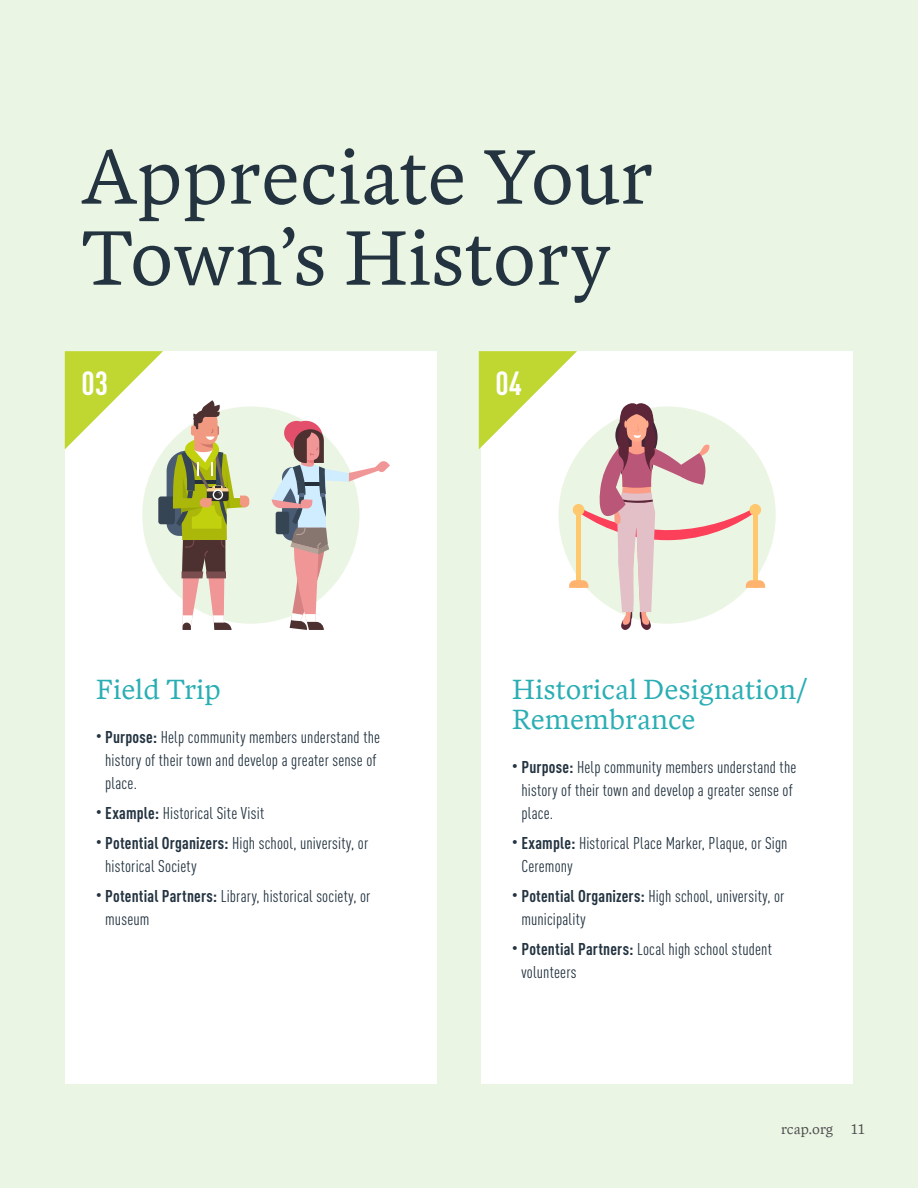
<style>
.page{position:relative;width:918px;height:1188px;background:#ebf5e3}
.page>*{position:absolute;margin:0;border:0;box-sizing:border-box;transform-origin:0 0}
.t1{font:83.25px/81px "Blanco";color:#233340}
.t2{font:700 condensed 33px "DINOT";color:#fff}
.t3{font:30px/30px "Blanco";color:#2aaeb4}
.t4{font:condensed 16.8px/22.8px "DINOT";letter-spacing:.01em;color:#233340}
.t5{font:15px "Blanco";color:#4d4d4f}
.s1{font-weight:700}
</style>
<div class="page">
<div style="left:65px;top:351px;width:372px;height:733px;background:#fff"></div>
<div style="left:481px;top:351px;width:372px;height:733px;background:#fff"></div>
<div style="left:142px;top:406px;width:217px;height:218px;background:#ebf5e3;border-radius:50%"></div>
<svg style="left:272px;top:421px;width:118px;height:209px"></svg>
<svg style="left:65px;top:351px;width:184px;height:279px"></svg>
<svg style="left:479px;top:351px;width:286px;height:279px"></svg>
<h1 class="t1" style="left:81px;top:129px;width:574px">Appreciate Your<br>Town’s History</h1>
<h2 class="t2" style="left:81px;top:363px;width:28px">03</h2>
<h2 class="t2" style="left:495px;top:363px;width:28px">04</h2>
<h3 class="t3" style="left:96px;top:671px;width:126px">Field Trip</h3>
<p class="t4" style="left:105px;top:726px;width:276px;text-indent:-9px"><sup>•</sup> <span class="s1">Purpose:</span> Help community members understand the history of their town and develop a greater sense of place.</p>
<p class="t4" style="left:96px;top:802px;width:170px"><sup>•</sup> <span class="s1">Example:</span> Historical Site Visit</p>
<p class="t4" style="left:105px;top:832px;width:264px;text-indent:-9px"><sup>•</sup> <span class="s1">Potential Organizers:</span> High school, university, or historical Society</p>
<p class="t4" style="left:105px;top:885px;width:267px;text-indent:-9px"><sup>•</sup> <span class="s1">Potential Partners:</span> Library, historical society, or museum</p>
<h3 class="t3" style="left:512px;top:671px;width:297px">Historical Designation/<br>Remembrance</h3>
<p class="t4" style="left:521px;top:756px;width:276px;text-indent:-9px"><sup>•</sup> <span class="s1">Purpose:</span> Help community members understand the history of their town and develop a greater sense of place.</p>
<p class="t4" style="left:521px;top:832px;width:268px;text-indent:-9px"><sup>•</sup> <span class="s1">Example:</span> Historical Place Marker, Plaque, or Sign<br>Ceremony</p>
<p class="t4" style="left:521px;top:885px;width:264px;text-indent:-9px"><sup>•</sup> <span class="s1">Potential Organizers:</span> High school, university, or municipality</p>
<p class="t4" style="left:521px;top:938px;width:252px;text-indent:-9px"><sup>•</sup> <span class="s1">Potential Partners:</span> Local high school student volunteers</p>
<p class="t5" style="left:781px;top:1118px;width:85px">rcap.org 11</p>
</div>
